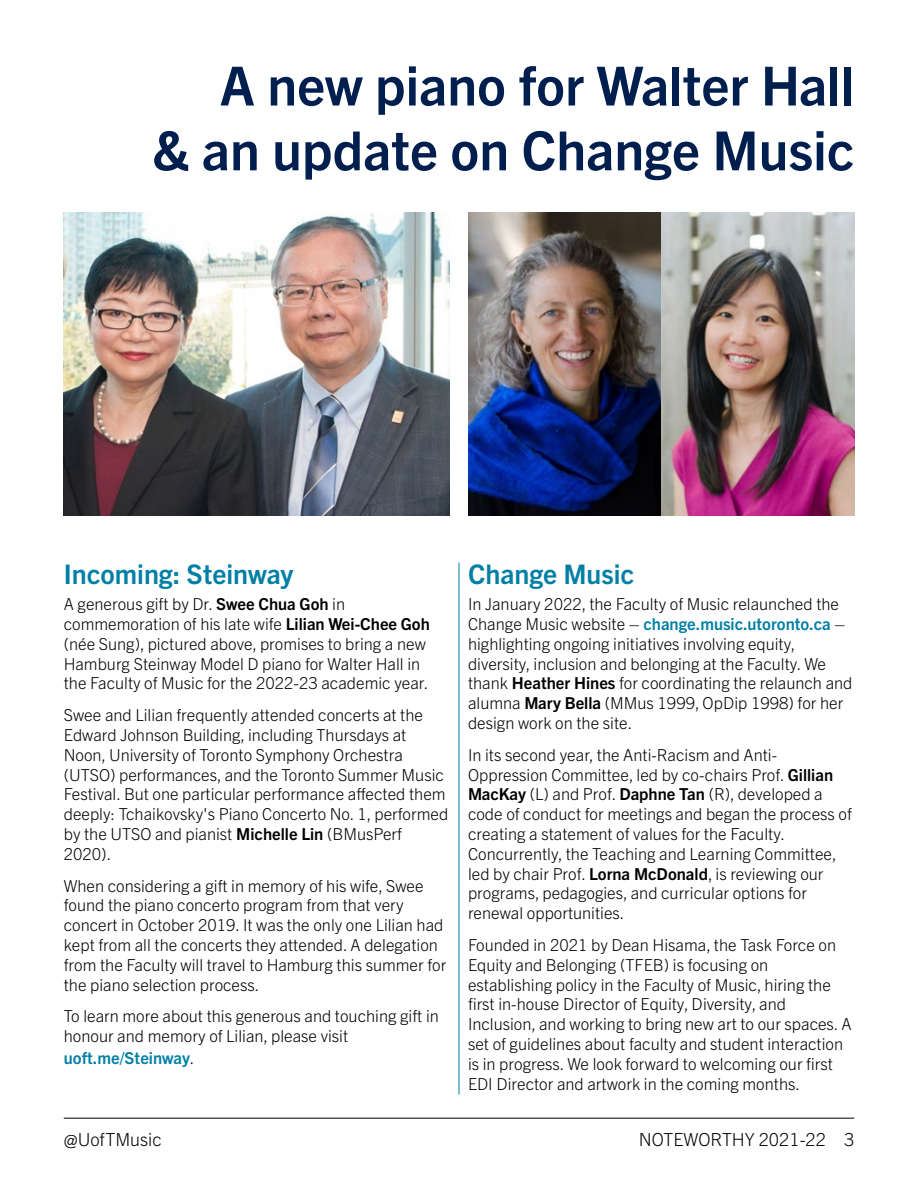
<style>
.page{position:relative;width:918px;height:1188px;background:#fff}
.page>*{position:absolute;margin:0;border:0;box-sizing:border-box;transform-origin:0 0}
.Section_Headline{font:700 54px/64.8px "Trade Gothic Next LT Pro";color:#001f4e;text-align:right}
.Subheading_smaller{font:700 27px "Trade Gothic Next LT Pro";color:#007fa4}
.t1{font:300 18px "Trade Gothic Next LT Pro";color:#000}
.Copy{font:300 16.5px/19.8px "Trade Gothic Next LT Pro";color:#000}
.Copy-2{font:700 16.5px "Trade Gothic Next LT Pro";color:#007fa4}
.s1{font-weight:700}
.s2{font-weight:300;color:#000}
.s3{font-weight:700;color:#007fa4}
</style>
<div class="page">
<img style="left:468px;top:213px;width:386px;height:302px">
<img style="left:64px;top:213px;width:386px;height:302px">
<hr style="left:64px;top:1118px;width:790px;height:1px;background:#000">
<hr style="left:459px;top:563px;width:1px;height:532px;background:#007fa4">
<p class="Section_Headline" style="left:152px;top:50px;width:703px">A new piano for Walter Hall<br>&amp; an update on Change Music</p>
<p class="Subheading_smaller" style="left:64px;top:555px;width:231px">Incoming: Steinway</p>
<p class="Copy" style="left:64px;top:593px;width:368px">A generous gift by Dr. <span class="s1">Swee Chua Goh</span> in commemoration of his late wife <span class="s1">Lilian Wei-Chee Goh </span>(née Sung), pictured above, promises to bring a new Hamburg Steinway Model D piano for Walter Hall in the Faculty of Music for the 2022-23 academic year.</p>
<p class="Copy" style="left:64px;top:704px;width:386px">Swee and Lilian frequently attended concerts at the Edward Johnson Building, including Thursdays at Noon, University of Toronto Symphony Orchestra (UTSO) performances, and the Toronto Summer Music Festival. But one particular performance affected them deeply: Tchaikovsky's Piano Concerto No. 1, performed by the UTSO and pianist <span class="s1">Michelle Lin</span> (BMusPerf 2020).</p>
<p class="Copy" style="left:64px;top:875px;width:384px">When considering a gift in memory of his wife, Swee found the piano concerto program from that very concert in October 2019. It was the only one Lilian had kept from all the concerts they attended. A delegation from the Faculty will travel to Hamburg this summer for the piano selection process.</p>
<p class="Copy" style="left:64px;top:1005px;width:377px">To learn more about this generous and touching gift in honour and memory of Lilian, please visit</p>
<p class="Copy-2" style="left:64px;top:1046px;width:132px">uoft.me/Steinway<span class="s2">.</span></p>
<p class="Subheading_smaller" style="left:468px;top:555px;width:168px">Change Music</p>
<p class="Copy" style="left:468px;top:593px;width:386px">In January 2022, the Faculty of Music relaunched the Change Music website – <span class="s3">change.music.utoronto.ca</span> – highlighting ongoing initiatives involving equity, diversity, inclusion and belonging at the Faculty. We thank <span class="s1">Heather Hines</span> for coordinating the relaunch and alumna <span class="s1">Mary Bella</span> (MMus 1999, OpDip 1998) for her design work on the site.</p>
<p class="Copy" style="left:468px;top:744px;width:385px">In its second year, the Anti-Racism and Anti-Oppression Committee, led by co-chairs Prof. <span class="s1">Gillian MacKay</span> (L) and Prof. <span class="s1">Daphne Tan</span> (R), developed a code of conduct for meetings and began the process of creating a statement of values for the Faculty.<br>Concurrently, the Teaching and Learning Committee, led by chair Prof. <span class="s1">Lorna McDonald</span>, is reviewing our programs, pedagogies, and curricular options for renewal opportunities.</p>
<p class="Copy" style="left:468px;top:934px;width:385px">Founded in 2021 by Dean Hisama, the Task Force on Equity and Belonging (TFEB) is focusing on establishing policy in the Faculty of Music, hiring the first in-house Director of Equity, Diversity, and Inclusion, and working to bring new art to our spaces. A set of guidelines about faculty and student interaction is in progress. We look forward to welcoming our first EDI Director and artwork in the coming months.</p>
<p class="t1" style="left:64px;top:1127px;width:99px">@UofTMusic</p>
<p class="t1" style="left:639px;top:1127px;width:217px">NOTEWORTHY 2021-22 3</p>
</div>
